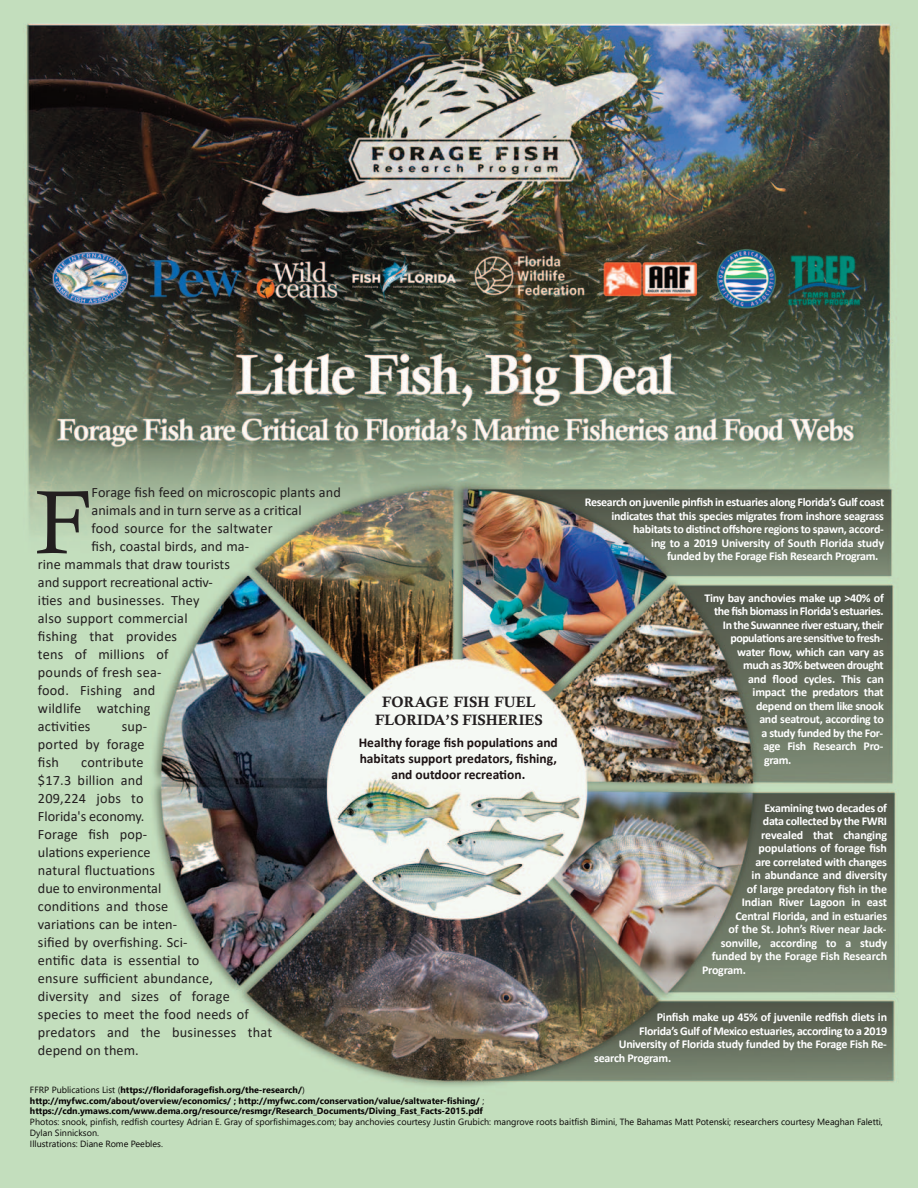
<style>
.page{position:relative;width:918px;height:1188px;background:#fff}
.page>*{position:absolute;margin:0;border:0;box-sizing:border-box;transform-origin:0 0}
.t1{font:90px "Calisto";color:#231f20}
.t2{font:15px/18px "Calis MT Bol";color:#231f20;text-align:center}
.t3{font:14.25px/18px "Calibri";letter-spacing:.015em;color:#231f20}
.t4{font:14.25px "Calibri";letter-spacing:-.005em;color:#231f20}
.t5{font:700 13.5px/16.2px "Calibri";color:#1c1213;text-align:center}
.t6{font:700 12px "Calibri";letter-spacing:-.025em;color:#fff}
.t7{font:700 9px/10.8px "Segoe UI";color:#080505}
.t8{font:9px/10.8px "Segoe UI";color:#080505}
.s1{font-weight:400}
</style>
<div class="page">
<img style="left:0;top:0;width:918px;height:1188px">
<p class="t3" style="left:92px;top:484px;width:251px">Forage fish feed on microscopic plants and</p>
<p class="t3" style="left:92px;top:502px;width:212px">animals and in turn serve as a critical</p>
<p class="t3" style="left:92px;top:520px;width:182px">food source for the saltwater</p>
<p class="t3" style="left:92px;top:538px;width:159px">fish, coastal birds, and ma-</p>
<p class="t3" style="left:38px;top:556px;width:194px">rine mammals that draw tourists</p>
<p class="t4" style="left:38px;top:576px;width:177px">and support recreational activ-</p>
<p class="t3" style="left:38px;top:592px;width:163px">ities and businesses. They</p>
<p class="t3" style="left:38px;top:610px;width:151px">also support commercial</p>
<p class="t3" style="left:38px;top:628px;width:141px">fishing that provides</p>
<p class="t3" style="left:38px;top:646px;width:132px">tens of millions of</p>
<p class="t3" style="left:38px;top:664px;width:125px">pounds of fresh sea-</p>
<p class="t3" style="left:38px;top:682px;width:119px">food. Fishing and</p>
<p class="t3" style="left:38px;top:700px;width:114px">wildlife watching</p>
<p class="t3" style="left:38px;top:718px;width:54px">activities</p>
<p class="t1" style="left:35px;top:470px;width:58px">F</p>
<p class="t3" style="left:38px;top:718px;width:111px;text-indent:84px">sup&shy;ported by forage fish</p>
<p class="t3" style="left:38px;top:754px;width:236px;text-indent:43px">contribute<br>$17.3 billion and<br>209,224 jobs to<br>Florida's economy.<br>Forage fish pop-<br>ulations experience<br>natural fluctuations<br>due to environmental<br>conditions and those<br>variations can be inten-<br>sified by overfishing. Sci-<br>entific data is essential to<br>ensure sufficient abundance,<br>diversity and sizes of forage species to meet the food needs of predators and the businesses that depend on them.</p>
<p class="t2" style="left:375px;top:694px;width:169px">FORAGE FISH FUEL<br>FLORIDA’S FISHERIES</p>
<p class="t5" style="left:359px;top:735px;width:201px">Healthy forage fish populations and habitats support predators, fishing, and outdoor recreation.</p>
<p class="t6" style="left:585px;top:497px;width:301px">Research on juvenile pinfish in estuaries along Florida’s Gulf coast</p>
<p class="t6" style="left:611px;top:511px;width:274px">indicates that this species migrates from inshore seagrass</p>
<p class="t6" style="left:633px;top:524px;width:252px">habitats to distinct offshore regions to spawn, accord-</p>
<p class="t6" style="left:651px;top:538px;width:234px">ing to a 2019 University of South Florida study</p>
<p class="t6" style="left:667px;top:551px;width:213px">funded by the Forage Fish Research Program.</p>
<p class="t6" style="left:705px;top:593px;width:181px">Tiny bay anchovies make up &gt;40% of</p>
<p class="t6" style="left:714px;top:606px;width:171px">the fish biomass in Florida's estuaries.</p>
<p class="t6" style="left:723px;top:620px;width:162px">In the Suwannee river estuary, their</p>
<p class="t6" style="left:730px;top:633px;width:155px">populations are sensitive to fresh-</p>
<p class="t6" style="left:737px;top:647px;width:148px">water flow, which can vary as</p>
<p class="t6" style="left:743px;top:660px;width:142px">much as 30% between drought</p>
<p class="t6" style="left:748px;top:674px;width:137px">and flood cycles. This can</p>
<p class="t6" style="left:753px;top:687px;width:133px">impact the predators that</p>
<p class="t6" style="left:756px;top:701px;width:129px">depend on them like snook</p>
<p class="t6" style="left:759px;top:714px;width:126px">and seatrout, according to</p>
<p class="t6" style="left:762px;top:728px;width:123px">a study funded by the For-</p>
<p class="t6" style="left:763px;top:741px;width:122px">age Fish Research Pro-</p>
<p class="t6" style="left:764px;top:755px;width:29px">gram.</p>
<p class="t6" style="left:764px;top:803px;width:124px">Examining two decades of</p>
<p class="t6" style="left:763px;top:816px;width:126px">data collected by the FWRI</p>
<p class="t6" style="left:761px;top:830px;width:127px">revealed that changing</p>
<p class="t6" style="left:759px;top:843px;width:130px">populations of forage fish</p>
<p class="t6" style="left:755px;top:857px;width:133px">are correlated with changes</p>
<p class="t6" style="left:752px;top:870px;width:137px">in abundance and diversity</p>
<p class="t6" style="left:747px;top:884px;width:142px">of large predatory fish in the</p>
<p class="t6" style="left:742px;top:897px;width:147px">Indian River Lagoon in east</p>
<p class="t6" style="left:736px;top:911px;width:153px">Central Florida, and in estuaries</p>
<p class="t6" style="left:729px;top:924px;width:159px">of the St. John’s River near Jack-</p>
<p class="t6" style="left:721px;top:938px;width:168px">sonville, according to a study</p>
<p class="t6" style="left:712px;top:951px;width:177px">funded by the Forage Fish Research</p>
<p class="t6" style="left:702px;top:965px;width:45px">Program.</p>
<p class="t6" style="left:657px;top:1012px;width:232px">Pinfish make up 45% of juvenile redfish diets in</p>
<p class="t6" style="left:639px;top:1026px;width:249px">Florida’s Gulf of Mexico estuaries, according to a 2019</p>
<p class="t6" style="left:619px;top:1039px;width:270px">University of Florida study funded by the Forage Fish Re-</p>
<p class="t6" style="left:594px;top:1053px;width:79px">search Program.</p>
<p class="t7" style="left:30px;top:1084px;width:276px"><span class="s1">FFRP Publications List (</span>https://floridaforagefish.org/the-research/<span class="s1">)</span></p>
<p class="t7" style="left:30px;top:1094px;width:456px">http://myfwc.com/about/overview/economics/ ; http://myfwc.com/conservation/value/saltwater-fishing/ <span class="s1">; </span>https://cdn.ymaws.com/www.dema.org/resource/resmgr/Research_Documents/Diving_Fast_Facts-2015.pdf</p>
<p class="t8" style="left:30px;top:1116px;width:854px">Photos: snook, pinfish, redfish courtesy Adrian E. Gray of sporfishimages.com; bay anchovies courtesy Justin Grubich: mangrove roots baitfish Bimini, The Bahamas Matt Potenski; researchers courtesy Meaghan Faletti,<br>Dylan Sinnickson.</p>
<p class="t8" style="left:30px;top:1138px;width:134px">Illustrations: Diane Rome Peebles.</p>
</div>
